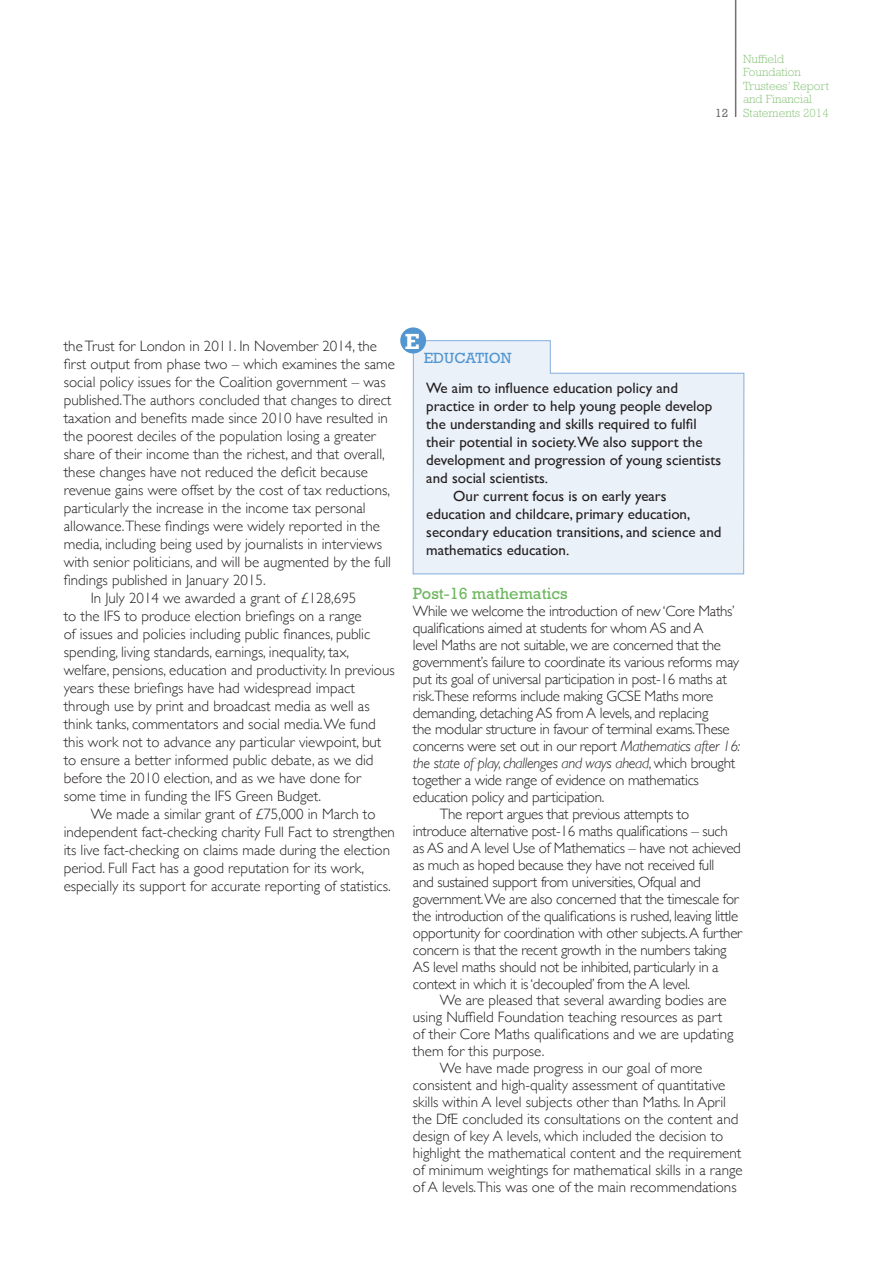
<style>
.page{position:relative;width:893px;height:1263px;background:#fff}
.page>*{position:absolute;margin:0;border:0;box-sizing:border-box;transform-origin:0 0}
.t1{font:700 22.5px "Rockwell";color:#fff}
.Sub_B{font:16.5px "Rockwell Std";color:#6fb760}
.body{font:300 15px/18px "Gill Sans";color:#231f20}
.body-2{font:300 15px/17px "Gill Sans";letter-spacing:-.02em;color:#231f20}
.full-out{font:300 15px/18px "Gill Sans";color:#231f20}
.Box_text_body{font:15px/18px "Gill Sans";color:#231f20}
.Box_heading{font:15px "Rockwell Std";color:#5296d1}
.t2{font:300 12px/13.5px "Rockwell Std";color:#8cc47e}
.t3{font:12px "Rockwell Std";color:#717074}
.s1{font-style:italic}
</style>
<div class="page">
<hr style="left:735px;top:0;width:1px;height:117px;background:#717074">
<svg style="left:413px;top:340px;width:331px;height:234px;background:#ebf1f9"></svg>
<div style="left:400px;top:327px;width:26px;height:26px;background:#5296d1;border-radius:50%"></div>
<p class="t2" style="left:743px;top:52px;width:87px">Nuffield<br>Foundation<br>Trustees’ Report and Financial</p>
<p class="t3" style="left:715px;top:106px;width:15px">12</p>
<p class="t2" style="left:743px;top:106px;width:87px">Statements 2014</p>
<p class="full-out" style="left:64px;top:336px;width:333px">the Trust for London in 2011. In November 2014, the first output from phase two – which examines the same social policy issues for the Coalition government – was published.The authors concluded that changes to direct taxation and benefits made since 2010 have resulted in the poorest deciles of the population losing a greater share of their income than the richest, and that overall, these changes have not reduced the deficit because revenue gains were offset by the cost of tax reductions, particularly the increase in the income tax personal allowance.These findings were widely reported in the media, including being used by journalists in interviews with senior politicians, and will be augmented by the full findings published in January 2015.</p>
<p class="body" style="left:64px;top:588px;width:332px;text-indent:27px">In July 2014 we awarded a grant of £128,695<br>to the IFS to produce election briefings on a range<br>of issues and policies including public finances, public spending, living standards, earnings, inequality, tax, welfare, pensions, education and productivity. In previous years these briefings have had widespread impact through use by print and broadcast media as well as think tanks, commentators and social media. We fund this work not to advance any particular viewpoint, but to ensure a better informed public debate, as we did before the 2010 election, and as we have done for some time in funding the IFS Green Budget.</p>
<p class="body" style="left:64px;top:804px;width:333px;text-indent:27px">We made a similar grant of £75,000 in March to independent fact-checking charity Full Fact to strengthen its live fact-checking on claims made during the election period. Full Fact has a good reputation for its work, especially its support for accurate reporting of statistics.</p>
<p class="t1" style="left:405px;top:327px;width:16px">E</p>
<p class="Box_heading" style="left:424px;top:349px;width:89px">EDUCATION</p>
<p class="Box_text_body" style="left:426px;top:378px;width:297px">We aim to influence education policy and practice in order to help young people develop the understanding and skills required to fulfil their potential in society.We also support the development and progression of young scientists and social scientists.</p>
<p class="Box_text_body" style="left:426px;top:486px;width:297px;text-indent:27px">Our current focus is on early years education and childcare, primary education, secondary education transitions, and science and mathematics education.</p>
<p class="Sub_B" style="left:413px;top:584px;width:156px">Post-16 mathematics</p>
<p class="body-2" style="left:413px;top:602px;width:329px">While we welcome the introduction of new ‘Core Maths’ qualifications aimed at students for whom AS and A<br>level Maths are not suitable, we are concerned that the government’s failure to coordinate its various reforms may put its goal of universal participation in post-16 maths at risk.These reforms include making GCSE Maths more demanding, detaching AS from A levels, and replacing<br>the modular structure in favour of terminal exams.These concerns were set out in our report <span class="s1">Mathematics after 16: the state of play, challenges and ways ahead</span>, which brought together a wide range of evidence on mathematics education policy and participation.</p>
<p class="body-2" style="left:413px;top:805px;width:331px;text-indent:27px">The report argues that previous attempts to introduce alternative post-16 maths qualifications – such as AS and A level Use of Mathematics – have not achieved as much as hoped because they have not received full<br>and sustained support from universities, Ofqual and government.We are also concerned that the timescale for the introduction of the qualifications is rushed, leaving little opportunity for coordination with other subjects. A further concern is that the recent growth in the numbers taking AS level maths should not be inhibited, particularly in a context in which it is ‘decoupled’ from the A level.</p>
<p class="body" style="left:413px;top:991px;width:322px;line-height:17px;text-indent:27px">We are pleased that several awarding bodies are using Nuffield Foundation teaching resources as part of their Core Maths qualifications and we are updating them for this purpose.</p>
<p class="body" style="left:413px;top:1059px;width:331px;line-height:17px;text-indent:27px">We have made progress in our goal of more consistent and high-quality assessment of quantitative skills within A level subjects other than Maths. In April the DfE concluded its consultations on the content and design of key A levels, which included the decision to highlight the mathematical content and the requirement of minimum weightings for mathematical skills in a range of A levels.This was one of the main recommendations</p>
</div>
